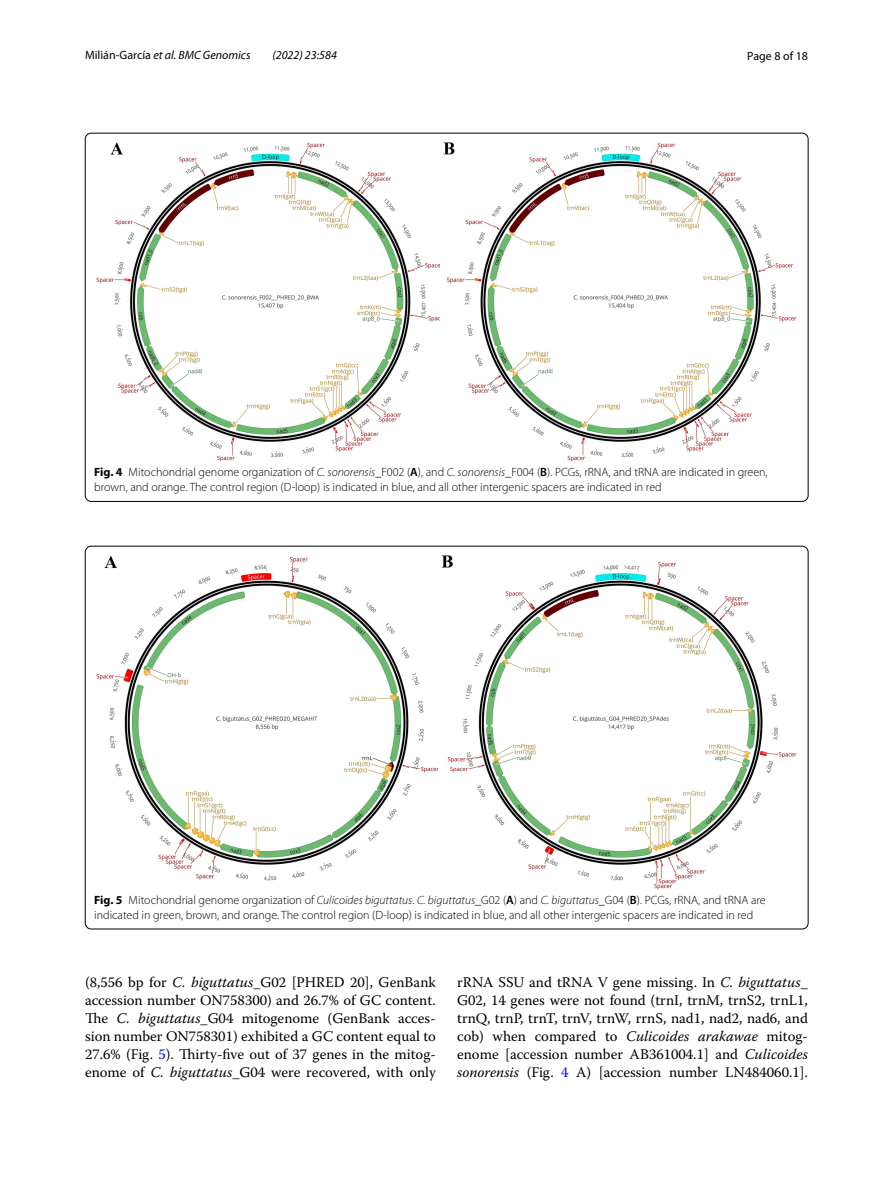
<style>
.page{position:relative;width:893px;height:1187px;background:#fff}
.page>*{position:absolute;margin:0;border:0;box-sizing:border-box;transform-origin:0 0}
.t1{font:14.7px/18px "Warnock Pro";color:#000;text-align:justify}
.t2{font:300 12px/15px "Myriad Pro";color:#000}
.t3{font:italic 12px "Myriad Pro";color:#000}
.t4{font:12px "Myriad Pro";color:#000}
.s1{font-style:normal}
.s2{font-weight:700}
.s3{font-style:italic}
.s4{font-weight:600}
.s5{color:#00f}
</style>
<div class="page">
<img style="left:96px;top:142px;width:701px;height:319px">
<img style="left:96px;top:555px;width:701px;height:334px">
<p class="t3" style="left:85px;top:48px;width:167px"><span class="s1">Milián‑García</span> et al. BMC Genomics</p>
<p class="t3" style="left:272px;top:48px;width:66px">(2022) 23:584</p>
<p class="t4" style="left:747px;top:48px;width:62px">Page 8 of 18</p>
<p class="t2" style="left:94px;top:465px;width:675px"><span class="s2">Fig. 4</span> Mitochondrial genome organization of <span class="s3">C. sonorensis</span>_F002 (<span class="s4">A</span>), and <span class="s3">C. sonorensis</span>_F004 (<span class="s4">B</span>). PCGs, rRNA, and tRNA are indicated in green, brown, and orange. The control region (D-loop) is indicated in blue, and all other intergenic spacers are indicated in red</p>
<p class="t2" style="left:94px;top:892px;width:673px"><span class="s2">Fig. 5</span> Mitochondrial genome organization of <span class="s3">Culicoides biguttatus</span>. <span class="s3">C. biguttatus</span>_G02 (<span class="s4">A</span>) and <span class="s3">C. biguttatus</span>_G04 (<span class="s4">B</span>). PCGs, rRNA, and tRNA are indicated in green, brown, and orange. The control region (D-loop) is indicated in blue, and all other intergenic spacers are indicated in red</p>
<p class="t1" style="left:85px;top:973px;width:352px">(8,556 bp for <span class="s3">C. biguttatus</span>_G02 [PHRED 20], GenBank accession number ON758300) and 26.7% of GC content.<br>The <span class="s3">C. biguttatus</span>_G04 mitogenome (GenBank acces&shy;sion number ON758301) exhibited a GC content equal to 27.6% (Fig. <span class="s5">5</span>). Thirty-five out of 37 genes in the mitog&shy;enome of <span class="s3">C. biguttatus</span>_G04 were recovered, with only</p>
<p class="t1" style="left:457px;top:973px;width:352px">rRNA SSU and tRNA V gene missing. In <span class="s3">C. biguttatus</span>_ G02, 14 genes were not found (trnI, trnM, trnS2, trnL1, trnQ, trnP, trnT, trnV, trnW, rrnS, nad1, nad2, nad6, and cob) when compared to <span class="s3">Culicoides arakawae</span> mitog&shy;enome [accession number AB361004.1] and <span class="s3">Culicoides sonorensis</span> (Fig. <span class="s5">4</span> A) [accession number LN484060.1].</p>
</div>
